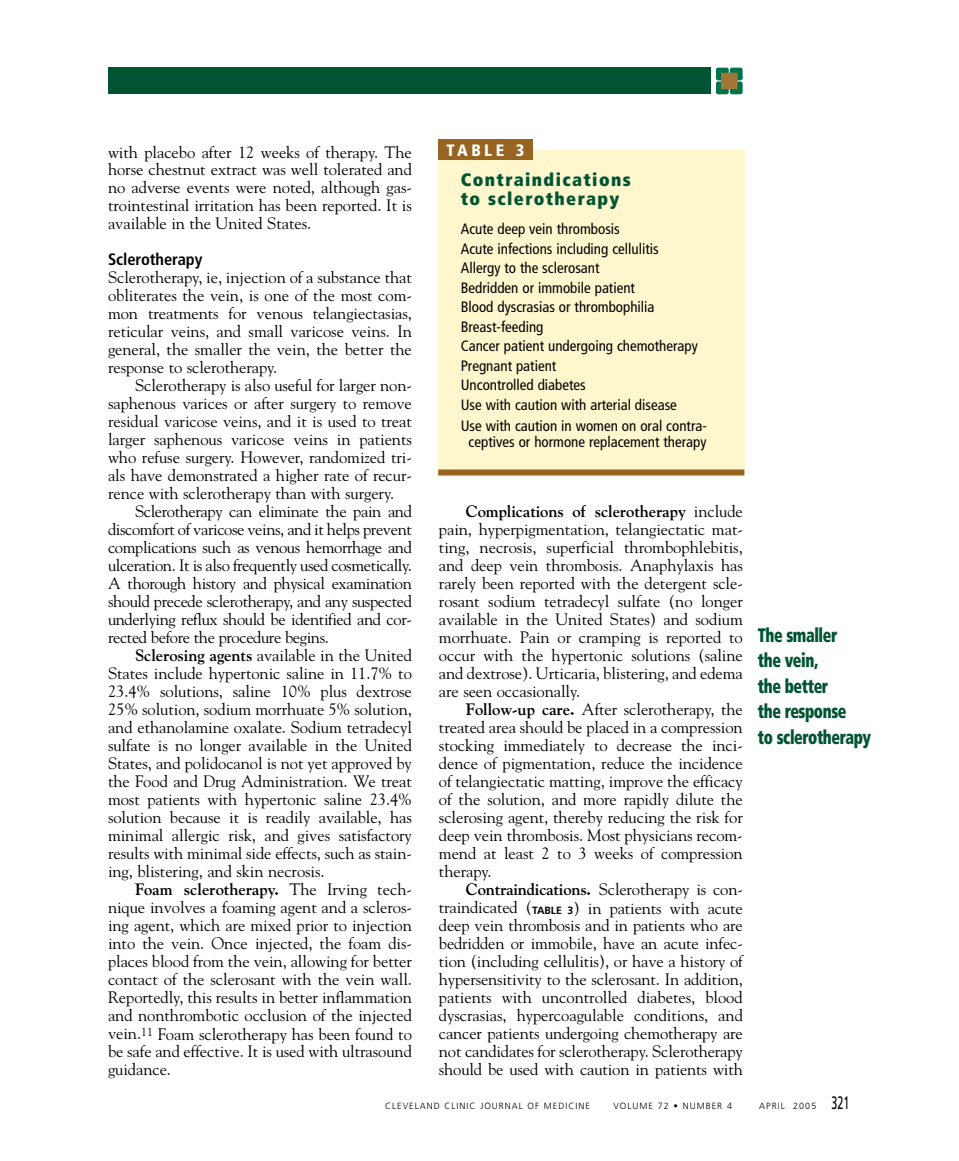
<style>
.page{position:relative;width:959px;height:1161px;background:#fff}
.page>*{position:absolute;margin:0;border:0;box-sizing:border-box;transform-origin:0 0}
.t1{font:900 condensed 19.5px/25.5px "Frutiger";letter-spacing:-.025em;color:#015432;scale:.8 1}
.t2{font:900 condensed 18px/19.5px "Frutiger";letter-spacing:.08em;color:#015432}
.t3{font:16.5px/18px "Goudy";letter-spacing:-.005em;color:#000;text-align:justify}
.t4{font:700 condensed 16.5px "Frutiger";letter-spacing:-.005em;color:#000}
.t5{font:900 condensed 16.5px "Frutiger";letter-spacing:.21em;color:#fff}
.t6{font:condensed 15px/19.5px "Frutiger";color:#000}
.t7{font:300 9px "Frutiger";letter-spacing:.11em;color:#000}
.s1{font-weight:700}
.s2{font-family:"Frutiger";font-weight:700;font-size:10.5px}
.s3{font-weight:400;font-size:18px}
</style>
<div class="page">
<svg style="left:717px;top:67px;width:26px;height:28px"></svg>
<svg style="left:716px;top:68px;width:26px;height:26px"></svg>
<div style="left:721px;top:73px;width:16px;height:16px;background:#a17638"></div>
<div style="left:108px;top:68px;width:603px;height:26px;background:#015432"></div>
<div style="left:438px;top:150px;width:306px;height:326px;background:#fef7ce"></div>
<div style="left:438px;top:140px;width:94px;height:20px;background:#976422"></div>
<div style="left:438px;top:470px;width:306px;height:6px;background:#976422"></div>
<p class="t3" style="left:108px;top:144px;width:305px">with placebo after 12 weeks of therapy. The horse chestnut extract was well tolerated and no adverse events were noted, although gas&shy;trointestinal irritation has been reported. It is available in the United States.</p>
<p class="t4" style="left:108px;top:253px;width:96px">Sclerotherapy</p>
<p class="t3" style="left:108px;top:270px;width:305px">Sclerotherapy, ie, injection of a substance that obliterates the vein, is one of the most com&shy;mon treatments for venous telangiectasias, reticular veins, and small varicose veins. In general, the smaller the vein, the better the response to sclerotherapy.</p>
<p class="t3" style="left:108px;top:378px;width:305px;text-indent:27px">Sclerotherapy is also useful for larger non&shy;saphenous varices or after surgery to remove residual varicose veins, and it is used to treat larger saphenous varicose veins in patients who refuse surgery. However, randomized tri&shy;als have demonstrated a higher rate of recur&shy;rence with sclerotherapy than with surgery.</p>
<p class="t3" style="left:108px;top:504px;width:305px;text-indent:27px">Sclerotherapy can eliminate the pain and discomfort of varicose veins, and it helps prevent complications such as venous hemorrhage and ulceration. It is also frequently used cosmetically.<br>A thorough history and physical examination should precede sclerotherapy, and any suspected underlying reflux should be identified and cor&shy;rected before the procedure begins.</p>
<p class="t3" style="left:108px;top:648px;width:305px;text-indent:27px"><span class="s1">Sclerosing agents</span> available in the United States include hypertonic saline in 11.7% to 23.4% solutions, saline 10% plus dextrose 25% solution, sodium morrhuate 5% solution, and ethanolamine oxalate. Sodium tetradecyl sulfate is no longer available in the United States, and polidocanol is not yet approved by the Food and Drug Administration. We treat most patients with hypertonic saline 23.4% solution because it is readily available, has minimal allergic risk, and gives satisfactory results with minimal side effects, such as stain&shy;ing, blistering, and skin necrosis.</p>
<p class="t3" style="left:108px;top:882px;width:305px;text-indent:27px"><span class="s1">Foam sclerotherapy.</span> The Irving tech&shy;nique involves a foaming agent and a scleros&shy;ing agent, which are mixed prior to injection into the vein. Once injected, the foam dis&shy;places blood from the vein, allowing for better contact of the sclerosant with the vein wall.<br>Reportedly, this results in better inflammation and nonthrombotic occlusion of the injected vein.<sup>11</sup> Foam sclerotherapy has been found to be safe and effective. It is used with ultrasound guidance.</p>
<p class="t5" style="left:446px;top:144px;width:79px">TABLE 3</p>
<p class="t2" style="left:460px;top:171px;width:172px">Contraindications to sclerotherapy</p>
<p class="t6" style="left:460px;top:220px;width:239px">Acute deep vein thrombosis<br>Acute infections including cellulitis<br>Allergy to the sclerosant<br>Bedridden or immobile patient<br>Blood dyscrasias or thrombophilia<br>Breast-feeding<br>Cancer patient undergoing chemotherapy<br>Pregnant patient<br>Uncontrolled diabetes<br>Use with caution with arterial disease</p>
<p class="t6" style="left:460px;top:418px;width:248px;line-height:16.5px;text-align:center">Use with caution in women on oral contra&shy;ceptives or hormone replacement therapy</p>
<p class="t3" style="left:439px;top:504px;width:305px;text-indent:27px"><span class="s1">Complications of sclerotherapy</span> include pain, hyperpigmentation, telangiectatic mat&shy;ting, necrosis, superficial thrombophlebitis, and deep vein thrombosis. Anaphylaxis has rarely been reported with the detergent scle&shy;rosant sodium tetradecyl sulfate (no longer available in the United States) and sodium morrhuate. Pain or cramping is reported to occur with the hypertonic solutions (saline and dextrose). Urticaria, blistering, and edema are seen occasionally.</p>
<p class="t3" style="left:439px;top:702px;width:305px;text-indent:27px"><span class="s1">Follow-up care.</span> After sclerotherapy, the treated area should be placed in a compression stocking immediately to decrease the inci&shy;dence of pigmentation, reduce the incidence of telangiectatic matting, improve the efficacy of the solution, and more rapidly dilute the sclerosing agent, thereby reducing the risk for deep vein thrombosis. Most physicians recom&shy;mend at least 2 to 3 weeks of compression therapy.</p>
<p class="t3" style="left:439px;top:882px;width:305px;text-indent:27px"><span class="s1">Contraindications.</span> Sclerotherapy is con&shy;traindicated (<span class="s2">TABLE 3</span>) in patients with acute deep vein thrombosis and in patients who are bedridden or immobile, have an acute infec&shy;tion (including cellulitis), or have a history of hypersensitivity to the sclerosant. In addition, patients with uncontrolled diabetes, blood dyscrasias, hypercoagulable conditions, and cancer patients undergoing chemotherapy are not candidates for sclerotherapy. Sclerotherapy should be used with caution in patients with</p>
<p class="t1" style="left:758px;top:624px;width:143px">The smaller<br>the vein,<br>the better<br>the response<br>to sclerotherapy</p>
<p class="t7" style="left:385px;top:1102px;width:206px">CLEVELAND CLINIC JOURNAL OF MEDICINE</p>
<p class="t7" style="left:613px;top:1102px;width:120px">VOLUME 72 • NUMBER 4</p>
<p class="t7" style="left:759px;top:1102px;width:92px">APRIL 2005 <span class="s3">321</span></p>
</div>
